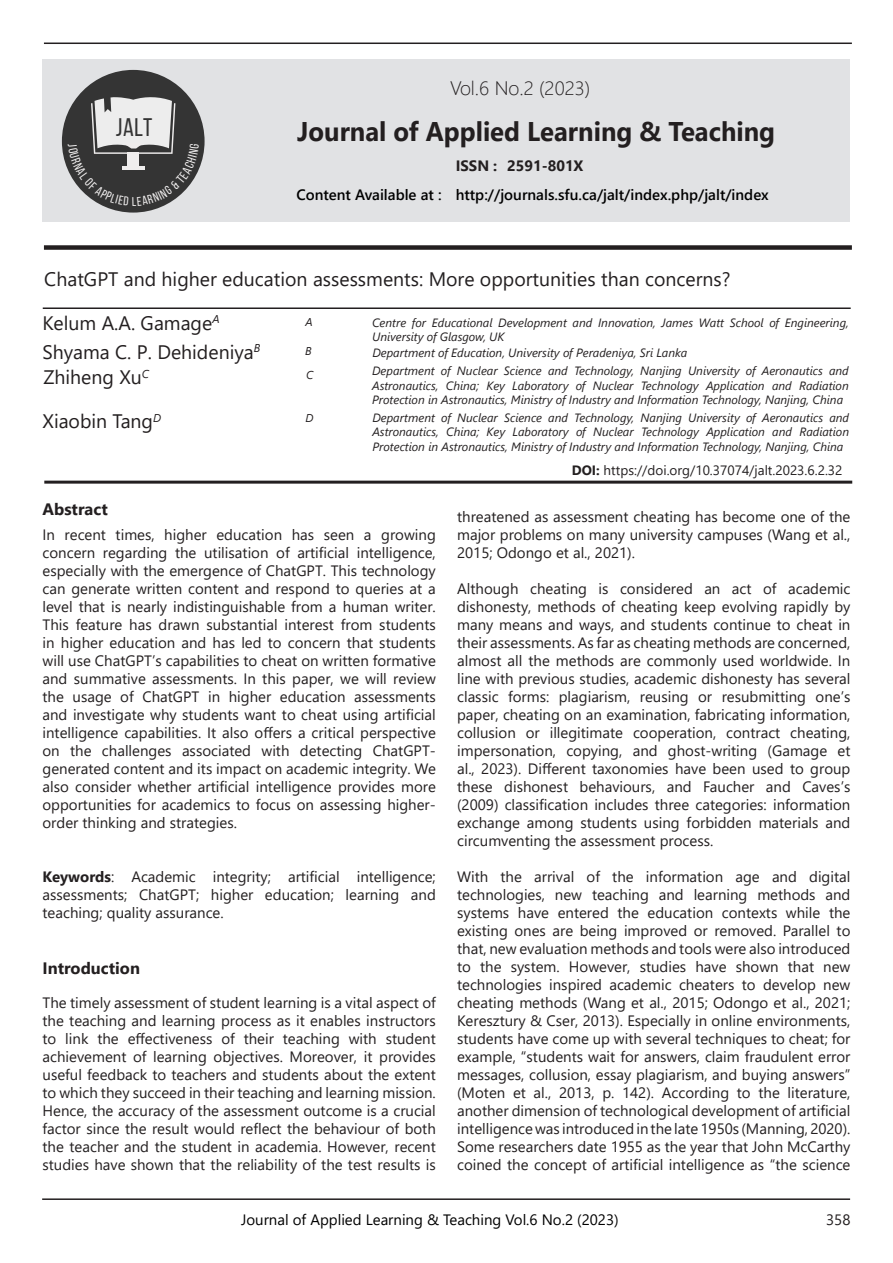
<style>
.page{position:relative;width:893px;height:1263px;background:#fff}
.page>*{position:absolute;margin:0;border:0;box-sizing:border-box;transform-origin:0 0}
.t1{font:700 27px "Segoe UI";color:#231f20;scale:.95 1}
.t2{font:25.5px "Bebas Neue";color:#343434}
.t3{font:19.5px "Segoe UI";color:#231f20}
.t4{font:300 19.5px "Segoe UI";color:#231f20}
.t5{font:700 16.5px "Segoe UI";color:#231f20}
.t6{font:15px/18px "Segoe UI";color:#231f20;text-align:justify}
.t7{font:600 15px "Segoe UI";color:#000}
.t8{font:15px "Segoe UI";color:#000}
.t9{font:700 15px "Segoe UI";color:#231f20}
.t10{font:13.5px "Segoe UI";color:#231f20}
.t11{font:italic 12px/14.4px "Segoe UI";color:#231f20;text-align:justify}
.t12{font:italic 11.4px "Segoe UI";color:#231f20}
.s1{font-weight:700}
</style>
<div class="page">
<hr style="left:42px;top:1198px;width:808px;height:2px;background:#231f20">
<hr style="left:43px;top:307px;width:808px;height:2px;background:#231f20">
<hr style="left:44px;top:481px;width:808px;height:3px;background:#231f20">
<div style="left:44px;top:245px;width:808px;height:5px;background:#231f20"></div>
<hr style="left:44px;top:43px;width:808px;height:1px;background:#231f20">
<div style="left:43px;top:59px;width:807px;height:163px;background:#e1e2e4"></div>
<div style="left:62px;top:70px;width:143px;height:143px;background:#343434;border-radius:50%"></div>
<svg style="left:68px;top:96px;width:131px;height:110px"></svg>
<p class="t2" style="left:116px;top:113px;width:38px">JALT</p>
<p class="t4" style="left:450px;top:69px;width:142px">Vol.6 No.2 (2023)</p>
<p class="t1" style="left:297px;top:105px;width:505px">Journal of Applied Learning &amp; Teaching</p>
<p class="t7" style="left:296px;top:180px;width:147px">Content Available at :</p>
<p class="t9" style="left:456px;top:151px;width:43px">ISSN :</p>
<p class="t9" style="left:507px;top:151px;width:78px">2591-801X</p>
<p class="t7" style="left:456px;top:180px;width:315px">http://journals.sfu.ca/jalt/index.php/jalt/index</p>
<p class="t3" style="left:44px;top:260px;width:688px">ChatGPT and higher education assessments: More opportunities than concerns?</p>
<p class="t3" style="left:43px;top:304px;width:178px">Kelum A.A. Gamage<sup>A</sup></p>
<p class="t12" style="left:305px;top:311px;width:9px">A</p>
<p class="t11" style="left:372px;top:313px;width:478px">Centre for Educational Development and Innovation, James Watt School of Engineering,<br>University of Glasgow, UK</p>
<p class="t3" style="left:42px;top:333px;width:219px">Shyama C. P. Dehideniya<sup>B</sup></p>
<p class="t12" style="left:305px;top:340px;width:8px">B</p>
<p class="t11" style="left:372px;top:344px;width:316px">Department of Education, University of Peradeniya, Sri Lanka</p>
<p class="t3" style="left:43px;top:359px;width:107px">Zhiheng Xu<sup>C</sup></p>
<p class="t12" style="left:306px;top:364px;width:9px">C</p>
<p class="t11" style="left:372px;top:362px;width:478px">Department of Nuclear Science and Technology, Nanjing University of Aeronautics and Astronautics, China; Key Laboratory of Nuclear Technology Application and Radiation Protection in Astronautics, Ministry of Industry and Information Technology, Nanjing, China</p>
<p class="t3" style="left:43px;top:403px;width:120px">Xiaobin Tang<sup>D</sup></p>
<p class="t12" style="left:305px;top:408px;width:10px">D</p>
<p class="t11" style="left:372px;top:409px;width:478px">Department of Nuclear Science and Technology, Nanjing University of Aeronautics and Astronautics, China; Key Laboratory of Nuclear Technology Application and Radiation Protection in Astronautics, Ministry of Industry and Information Technology, Nanjing, China</p>
<p class="t5" style="left:43px;top:493px;width:67px">Abstract</p>
<p class="t6" style="left:43px;top:524px;width:395px">In recent times, higher education has seen a growing concern regarding the utilisation of artificial intelligence, especially with the emergence of ChatGPT. This technology can generate written content and respond to queries at a level that is nearly indistinguishable from a human writer.<br>This feature has drawn substantial interest from students in higher education and has led to concern that students will use ChatGPT’s capabilities to cheat on written formative and summative assessments. In this paper, we will review the usage of ChatGPT in higher education assessments and investigate why students want to cheat using artificial intelligence capabilities. It also offers a critical perspective on the challenges associated with detecting ChatGPT&shy;generated content and its impact on academic integrity. We also consider whether artificial intelligence provides more opportunities for academics to focus on assessing higher&shy;order thinking and strategies.</p>
<p class="t6" style="left:43px;top:866px;width:395px"><span class="s1">Keywords</span>: Academic integrity; artificial intelligence; assessments; ChatGPT; higher education; learning and teaching; quality assurance.</p>
<p class="t5" style="left:43px;top:952px;width:99px">Introduction</p>
<p class="t6" style="left:43px;top:992px;width:395px">The timely assessment of student learning is a vital aspect of the teaching and learning process as it enables instructors to link the effectiveness of their teaching with student achievement of learning objectives. Moreover, it provides useful feedback to teachers and students about the extent to which they succeed in their teaching and learning mission.<br>Hence, the accuracy of the assessment outcome is a crucial factor since the result would reflect the behaviour of both the teacher and the student in academia. However, recent studies have shown that the reliability of the test results is</p>
<p class="t10" style="left:572px;top:457px;width:272px"><span class="s1">DOI:</span> https://doi.org/10.37074/jalt.2023.6.2.32</p>
<p class="t6" style="left:457px;top:506px;width:395px">threatened as assessment cheating has become one of the major problems on many university campuses (Wang et al., 2015; Odongo et al., 2021).</p>
<p class="t6" style="left:457px;top:578px;width:395px">Although cheating is considered an act of academic dishonesty, methods of cheating keep evolving rapidly by many means and ways, and students continue to cheat in their assessments. As far as cheating methods are concerned, almost all the methods are commonly used worldwide. In line with previous studies, academic dishonesty has several classic forms: plagiarism, reusing or resubmitting one’s paper, cheating on an examination, fabricating information, collusion or illegitimate cooperation, contract cheating, impersonation, copying, and ghost-writing (Gamage et al., 2023). Different taxonomies have been used to group these dishonest behaviours, and Faucher and Caves’s (2009) classification includes three categories: information exchange among students using forbidden materials and circumventing the assessment process.</p>
<p class="t6" style="left:457px;top:866px;width:395px">With the arrival of the information age and digital technologies, new teaching and learning methods and systems have entered the education contexts while the existing ones are being improved or removed. Parallel to that, new evaluation methods and tools were also introduced to the system. However, studies have shown that new technologies inspired academic cheaters to develop new cheating methods (Wang et al., 2015; Odongo et al., 2021; Keresztury &amp; Cser, 2013). Especially in online environments, students have come up with several techniques to cheat; for example, “students wait for answers, claim fraudulent error messages, collusion, essay plagiarism, and buying answers” (Moten et al., 2013, p. 142). According to the literature, another dimension of technological development of artificial intelligence was introduced in the late 1950s (Manning, 2020).<br>Some researchers date 1955 as the year that John McCarthy coined the concept of artificial intelligence as “the science</p>
<p class="t8" style="left:241px;top:1205px;width:379px">Journal of Applied Learning &amp; Teaching Vol.6 No.2 (2023)</p>
<p class="t6" style="left:826px;top:1209px;width:26px">358</p>
</div>
